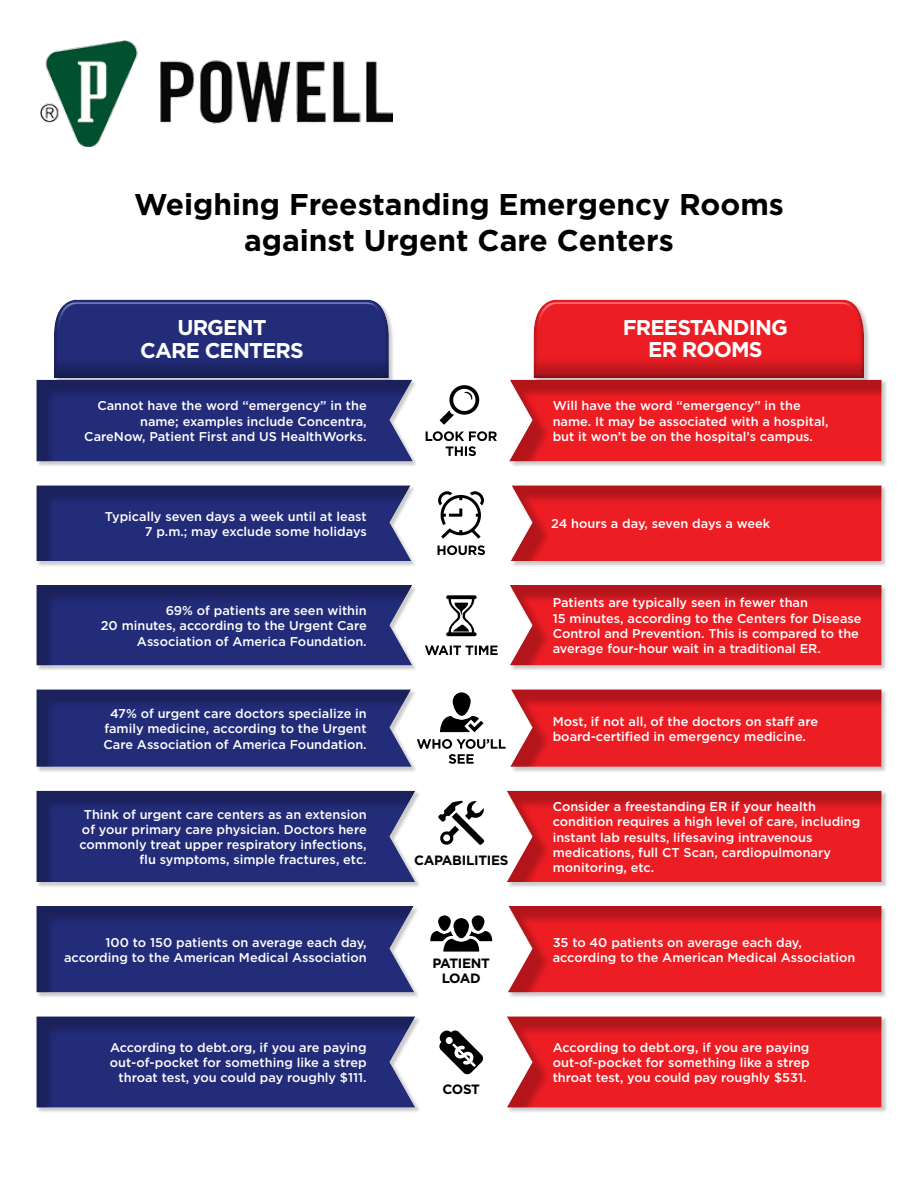
<style>
.page{position:relative;width:918px;height:1188px;background:#fff}
.page>*{position:absolute;margin:0;border:0;box-sizing:border-box;transform-origin:0 0}
.t1{font:700 30px/36px "Gotham";color:#000;text-align:center}
.t2{font:700 21.3px/22.6px "Gotham";letter-spacing:-.04em;color:#fff;text-align:center}
.t3{font:700 13.5px/15px "Gotham";letter-spacing:-.02em;color:#000;text-align:center}
.t4{font:500 12.75px/15.3px "Gotham";color:#fff;text-align:right}
</style>
<div class="page">
<div style="left:533px;top:298px;width:333px;height:83px;background:#000;opacity:.75"></div>
<div style="left:53px;top:298px;width:338px;height:83px;background:#000;opacity:.75"></div>
<div style="left:36px;top:585px;width:382px;height:86px;background:#000;opacity:.21"></div>
<div style="left:36px;top:585px;width:379px;height:83px;background:#000;opacity:.25"></div>
<div style="left:510px;top:585px;width:378px;height:86px;background:#000;opacity:.21"></div>
<div style="left:510px;top:585px;width:374px;height:83px;background:#000;opacity:.25"></div>
<svg style="left:446px;top:595px;width:31px;height:41px"></svg>
<svg style="left:425px;top:646px;width:73px;height:9px"></svg>
<div style="left:36px;top:485px;width:381px;height:82px;background:#000;opacity:.21"></div>
<div style="left:36px;top:485px;width:378px;height:79px;background:#000;opacity:.25"></div>
<div style="left:511px;top:485px;width:376px;height:82px;background:#000;opacity:.21"></div>
<div style="left:510px;top:485px;width:374px;height:79px;background:#000;opacity:.25"></div>
<svg style="left:438px;top:491px;width:46px;height:48px"></svg>
<svg style="left:438px;top:545px;width:47px;height:10px"></svg>
<div style="left:36px;top:791px;width:385px;height:97px;background:#000;opacity:.21"></div>
<div style="left:36px;top:790px;width:382px;height:95px;background:#000;opacity:.25"></div>
<div style="left:507px;top:791px;width:381px;height:97px;background:#000;opacity:.21"></div>
<div style="left:507px;top:790px;width:378px;height:95px;background:#000;opacity:.25"></div>
<svg style="left:438px;top:801px;width:47px;height:44px"></svg>
<div style="left:36px;top:906px;width:384px;height:92px;background:#000;opacity:.21"></div>
<div style="left:36px;top:906px;width:381px;height:89px;background:#000;opacity:.25"></div>
<div style="left:508px;top:906px;width:380px;height:92px;background:#000;opacity:.21"></div>
<div style="left:507px;top:906px;width:378px;height:89px;background:#000;opacity:.25"></div>
<div style="left:454px;top:918px;width:15px;height:20px;background:#000;border-radius:8px"></div>
<div style="left:472px;top:915px;width:12px;height:16px;background:#000;border-radius:6px"></div>
<svg style="left:430px;top:931px;width:63px;height:21px"></svg>
<svg style="left:438px;top:915px;width:13px;height:16px"></svg>
<div style="left:36px;top:689px;width:381px;height:84px;background:#000;opacity:.21"></div>
<div style="left:36px;top:689px;width:378px;height:80px;background:#cbcbcb"></div>
<div style="left:511px;top:689px;width:377px;height:84px;background:#000;opacity:.21"></div>
<div style="left:510px;top:689px;width:374px;height:80px;background:#cbcbcb"></div>
<svg style="left:36px;top:689px;width:846px;height:78px;background:#8e3f61"></svg>
<div style="left:36px;top:380px;width:383px;height:87px;background:#000;opacity:.21"></div>
<svg style="left:53px;top:300px;width:340px;height:79px;background:#2a3278"></svg>
<div style="left:36px;top:379px;width:379px;height:84px;background:#000;opacity:.25"></div>
<div style="left:509px;top:380px;width:378px;height:87px;background:#000;opacity:.21"></div>
<svg style="left:533px;top:300px;width:336px;height:79px;background:#e1252b"></svg>
<div style="left:508px;top:379px;width:377px;height:84px;background:#000;opacity:.25"></div>
<svg style="left:440px;top:385px;width:39px;height:40px"></svg>
<svg style="left:426px;top:431px;width:71px;height:25px"></svg>
<div style="left:36px;top:1016px;width:385px;height:97px;background:#000;opacity:.21"></div>
<div style="left:36px;top:1016px;width:382px;height:94px;background:#000;opacity:.25"></div>
<div style="left:507px;top:1016px;width:381px;height:97px;background:#000;opacity:.21"></div>
<div style="left:507px;top:1016px;width:378px;height:94px;background:#000;opacity:.25"></div>
<svg style="left:439px;top:1030px;width:44px;height:45px"></svg>
<img style="left:40px;top:40px;width:353px;height:107px">
<h1 class="t1" style="left:134px;top:187px;width:651px">Weighing Freestanding Emergency Rooms against Urgent Care Centers</h1>
<h2 class="t2" style="left:140px;top:316px;width:165px">URGENT<br>CARE CENTERS</h2>
<h2 class="t2" style="left:623px;top:316px;width:167px">FREESTANDING<br>ER ROOMS</h2>
<p class="t4" style="left:84px;top:398px;width:284px">Cannot have the word “emergency” in the name; examples include Concentra,<br>CareNow, Patient First and US HealthWorks.</p>
<p class="t4" style="left:553px;top:398px;width:277px;text-align:left">Will have the word “emergency” in the name. It may be associated with a hospital, but it won’t be on the hospital’s campus.</p>
<p class="t4" style="left:105px;top:508px;width:264px">Typically seven days a week until at least<br>7 p.m.; may exclude some holidays</p>
<p class="t4" style="left:551px;top:516px;width:221px">24 hours a day, seven days a week</p>
<p class="t4" style="left:101px;top:603px;width:267px">69% of patients are seen within<br>20 minutes, according to the Urgent Care<br>Association of America Foundation.</p>
<p class="t4" style="left:553px;top:595px;width:310px;text-align:left">Patients are typically seen in fewer than<br>15 minutes, according to the Centers for Disease Control and Prevention. This is compared to the average four-hour wait in a traditional ER.</p>
<p class="t4" style="left:104px;top:706px;width:265px;text-align:center">47% of urgent care doctors specialize in family medicine, according to the Urgent<br>Care Association of America Foundation.</p>
<p class="t4" style="left:553px;top:713px;width:267px;text-align:left">Most, if not all, of the doctors on staff are board-certified in emergency medicine.</p>
<p class="t4" style="left:79px;top:806px;width:289px">Think of urgent care centers as an extension of your primary care physician. Doctors here commonly treat upper respiratory infections, flu symptoms, simple fractures, etc.</p>
<p class="t4" style="left:553px;top:799px;width:309px;text-align:left">Consider a freestanding ER if your health condition requires a high level of care, including instant lab results, lifesaving intravenous medications, full CT Scan, cardiopulmonary monitoring, etc.</p>
<p class="t3" style="left:414px;top:852px;width:96px">CAPABILITIES</p>
<p class="t4" style="left:64px;top:934px;width:304px">100 to 150 patients on average each day, according to the American Medical Association</p>
<p class="t4" style="left:553px;top:934px;width:304px;text-align:left">35 to 40 patients on average each day, according to the American Medical Association</p>
<p class="t3" style="left:432px;top:956px;width:59px">PATIENT<br>LOAD</p>
<p class="t4" style="left:110px;top:1039px;width:258px">According to debt.org, if you are paying out-of-pocket for something like a strep throat test, you could pay roughly $111.</p>
<p class="t3" style="left:443px;top:1082px;width:39px">COST</p>
<p class="t4" style="left:553px;top:1039px;width:258px;text-align:justify">According to debt.org, if you are paying out-of-pocket for something like a strep throat test, you could pay roughly $531.</p>
</div>
